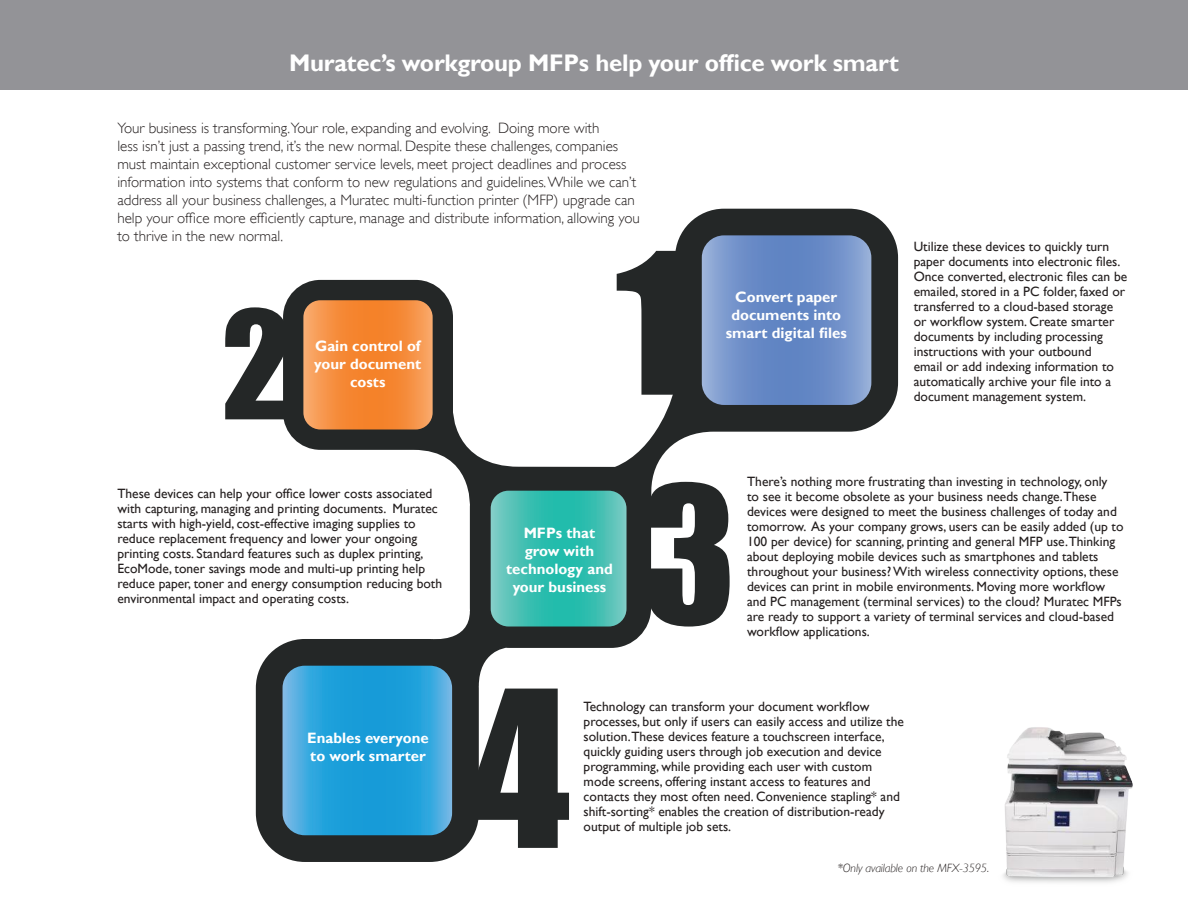
<style>
.page{position:relative;width:1188px;height:918px;background:#fff}
.page>*{position:absolute;margin:0;border:0;box-sizing:border-box;transform-origin:0 0}
.t1{font:700 24px "Gill Sans";letter-spacing:-.01em;color:#fff}
.t2{font:300 15px/18px "Gill Sans";color:#241f1f}
.t3{font:700 15px/18px "Gill Sans";color:#fff;text-align:center}
.t4{font:13.5px/15px "Gill Sans";color:#241f1f}
.t5{font:italic 300 12px "Gill Sans";letter-spacing:-.01em;color:#241f1f}
</style>
<div class="page">
<svg style="left:256px;top:209px;width:642px;height:653px"></svg>
<svg style="left:303px;top:300px;width:130px;height:130px;background:#f08c3f"></svg>
<svg style="left:283px;top:666px;width:169px;height:169px;background:#2da2da"></svg>
<svg style="left:702px;top:235px;width:169px;height:170px;background:#7090c7"></svg>
<svg style="left:491px;top:491px;width:136px;height:136px;background:#42bdb1"></svg>
<svg style="left:617px;top:251px;width:60px;height:144px"></svg>
<svg style="left:225px;top:307px;width:63px;height:112px"></svg>
<svg style="left:648px;top:482px;width:82px;height:145px"></svg>
<svg style="left:471px;top:689px;width:98px;height:159px"></svg>
<div style="left:0;top:0;width:1188px;height:89px;background:#939397"></div>
<img style="left:1003px;top:727px;width:130px;height:156px">
<h1 class="t1" style="left:289px;top:48px;width:611px">Muratec’s workgroup MFPs help your office work smart</h1>
<p class="t2" style="left:117px;top:119px;width:524px">Your business is transforming.Your role, expanding and evolving. Doing more with<br>less isn’t just a passing trend, it’s the new normal. Despite these challenges, companies must maintain exceptional customer service levels, meet project deadlines and process information into systems that conform to new regulations and guidelines. While we can’t address all your business challenges, a Muratec multi-function printer (MFP) upgrade can help your office more efficiently capture, manage and distribute information, allowing you to thrive in the new normal.</p>
<p class="t3" style="left:314px;top:337px;width:109px">Gain control of your document costs</p>
<p class="t3" style="left:726px;top:288px;width:122px">Convert paper documents into smart digital files</p>
<p class="t4" style="left:914px;top:239px;width:215px">Utilize these devices to quickly turn paper documents into electronic files.<br>Once converted, electronic files can be emailed, stored in a PC folder, faxed or transferred to a cloud-based storage or workflow system. Create smarter documents by including processing instructions with your outbound<br>email or add indexing information to automatically archive your file into a document management system.</p>
<p class="t4" style="left:117px;top:486px;width:326px">These devices can help your office lower costs associated with capturing, managing and printing documents. Muratec starts with high-yield, cost-effective imaging supplies to reduce replacement frequency and lower your ongoing printing costs. Standard features such as duplex printing, EcoMode, toner savings mode and multi-up printing help reduce paper, toner and energy consumption reducing both environmental impact and operating costs.</p>
<p class="t4" style="left:747px;top:474px;width:378px">There’s nothing more frustrating than investing in technology, only<br>to see it become obsolete as your business needs change.These devices were designed to meet the business challenges of today and tomorrow. As your company grows, users can be easily added (up to 100 per device) for scanning, printing and general MFP use.Thinking about deploying mobile devices such as smartphones and tablets throughout your business? With wireless connectivity options, these devices can print in mobile environments. Moving more workflow and PC management (terminal services) to the cloud? Muratec MFPs are ready to support a variety of terminal services and cloud-based workflow applications.</p>
<p class="t3" style="left:506px;top:524px;width:108px">MFPs that grow with technology and your business</p>
<p class="t3" style="left:307px;top:729px;width:123px;text-align:left">Enables everyone to work smarter</p>
<p class="t4" style="left:584px;top:699px;width:322px">Technology can transform your document workflow processes, but only if users can easily access and utilize the solution.These devices feature a touchscreen interface, quickly guiding users through job execution and device programming, while providing each user with custom mode screens, offering instant access to features and contacts they most often need. Convenience stapling* and shift-sorting* enables the creation of distribution-ready output of multiple job sets.</p>
<p class="t5" style="left:837px;top:862px;width:153px">*Only available on the MFX-3595.</p>
</div>
